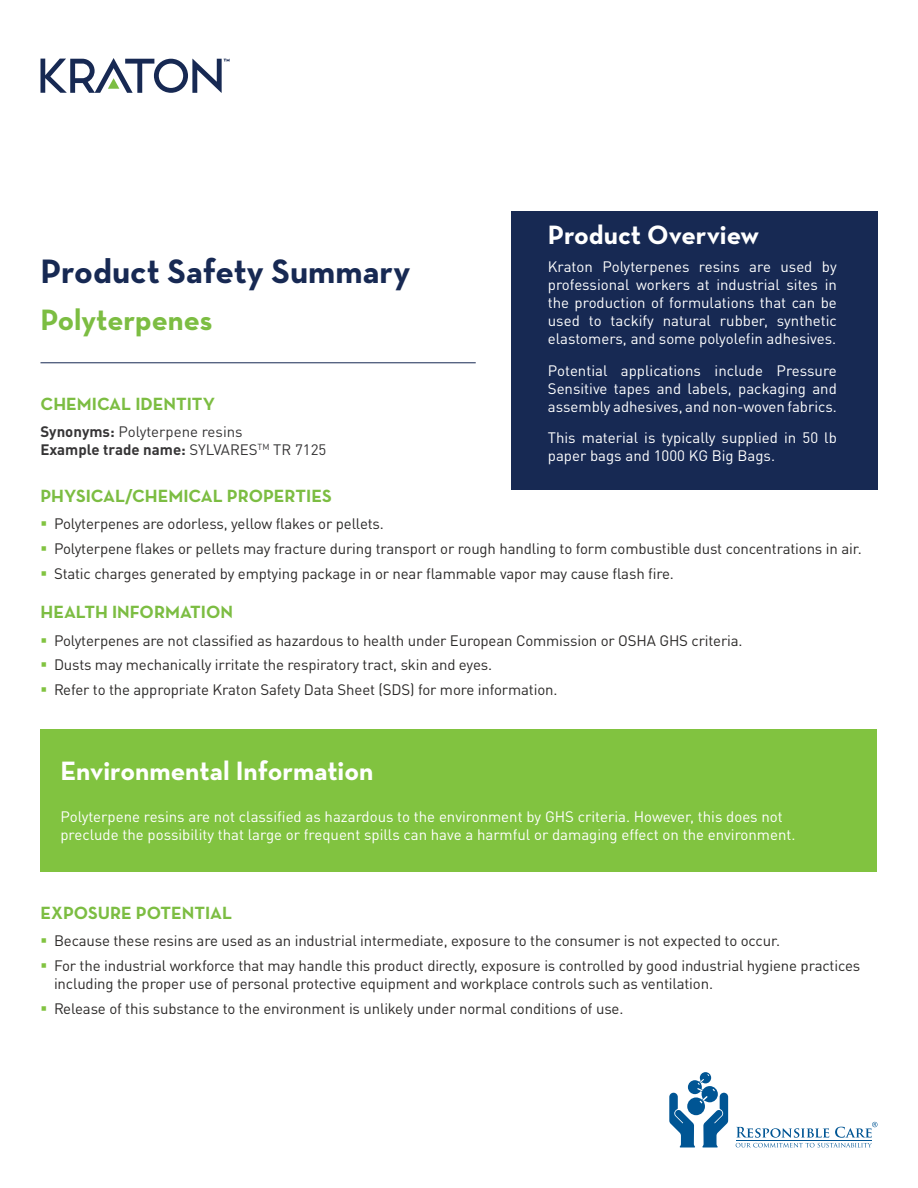
<style>
.page{position:relative;width:918px;height:1188px;background:#fff}
.page>*{position:absolute;margin:0;border:0;box-sizing:border-box;transform-origin:0 0}
.t1{font:700 34.5px "Neutra Text";color:#172953}
.t2{font:700 30px "Neutra Text";color:#7cbd42}
.t3{font:700 27px "Neutra Text";color:#fff}
.t4{font:700 18px "Neutra Text";color:#7cbd42}
.t5{font:15px/18px "DINOT";letter-spacing:-.01em;color:#2c2a29}
.t6{font:15px/18px "DINOT";color:#fff;text-align:justify}
.t7{font:700 15px "DINOT";color:#363536}
.t8{font:15px "DINOT";color:#363536}
.s1{font-weight:700}
.s2{font-weight:400}
</style>
<div class="page">
<svg style="left:40px;top:58px;width:190px;height:35px"></svg>
<svg style="left:669px;top:1072px;width:59px;height:75px"></svg>
<svg style="left:736px;top:1122px;width:141px;height:26px"></svg>
<hr style="left:40px;top:362px;width:436px;height:1px;background:#172953">
<div style="left:511px;top:211px;width:367px;height:278px;background:#172953"></div>
<div style="left:40px;top:729px;width:838px;height:143px;background:#81c340"></div>
<p class="t3" style="left:548px;top:218px;width:213px">Product Overview</p>
<p class="t6" style="left:548px;top:257px;width:291px">Kraton Polyterpenes resins are used by professional workers at industrial sites in the production of formulations that can be used to tackify natural rubber, synthetic elastomers, and some polyolefin adhesives.</p>
<p class="t6" style="left:548px;top:361px;width:291px">Potential applications include Pressure Sensitive tapes and labels, packaging and assembly adhesives, and non-woven fabrics.</p>
<p class="t6" style="left:548px;top:428px;width:291px">This material is typically supplied in 50 lb paper bags and 1000 KG Big Bags.</p>
<p class="t1" style="left:40px;top:250px;width:371px">Product Safety Summary</p>
<p class="t2" style="left:40px;top:301px;width:173px">Polyterpenes</p>
<p class="t4" style="left:40px;top:393px;width:176px">CHEMICAL IDENTITY</p>
<p class="t8" style="left:40px;top:422px;width:204px"><span class="s1">Synonyms:</span> Polyterpene resins</p>
<p class="t7" style="left:40px;top:440px;width:287px">Example trade name: <span class="s2">SYLVARES</span><sup>TM</sup> <span class="s2">TR 7125</span></p>
<p class="t4" style="left:40px;top:484px;width:293px">PHYSICAL/CHEMICAL PROPERTIES</p>
<p class="t5" style="left:54px;top:514px;width:331px">Polyterpenes are odorless, yellow flakes or pellets.</p>
<p class="t5" style="left:54px;top:539px;width:809px">Polyterpene flakes or pellets may fracture during transport or rough handling to form combustible dust concentrations in air.</p>
<p class="t5" style="left:54px;top:564px;width:621px">Static charges generated by emptying package in or near flammable vapor may cause flash fire.</p>
<p class="t4" style="left:40px;top:601px;width:194px">HEALTH INFORMATION</p>
<p class="t5" style="left:54px;top:631px;width:690px">Polyterpenes are not classified as hazardous to health under European Commission or OSHA GHS criteria.</p>
<p class="t5" style="left:54px;top:656px;width:440px">Dusts may mechanically irritate the respiratory tract, skin and eyes.</p>
<p class="t5" style="left:54px;top:681px;width:505px">Refer to the appropriate Kraton Safety Data Sheet (SDS) for more information.</p>
<p class="t3" style="left:60px;top:754px;width:314px">Environmental Information</p>
<p class="t6" style="left:60px;top:808px;width:737px">Polyterpene resins are not classified as hazardous to the environment by GHS criteria. However, this does not preclude the possibility that large or frequent spills can have a harmful or damaging effect on the environment.</p>
<p class="t4" style="left:40px;top:902px;width:193px">EXPOSURE POTENTIAL</p>
<p class="t5" style="left:54px;top:931px;width:728px">Because these resins are used as an industrial intermediate, exposure to the consumer is not expected to occur.</p>
<p class="t5" style="left:54px;top:956px;width:808px">For the industrial workforce that may handle this product directly, exposure is controlled by good industrial hygiene practices including the proper use of personal protective equipment and workplace controls such as ventilation.</p>
<p class="t5" style="left:54px;top:999px;width:571px">Release of this substance to the environment is unlikely under normal conditions of use.</p>
</div>
